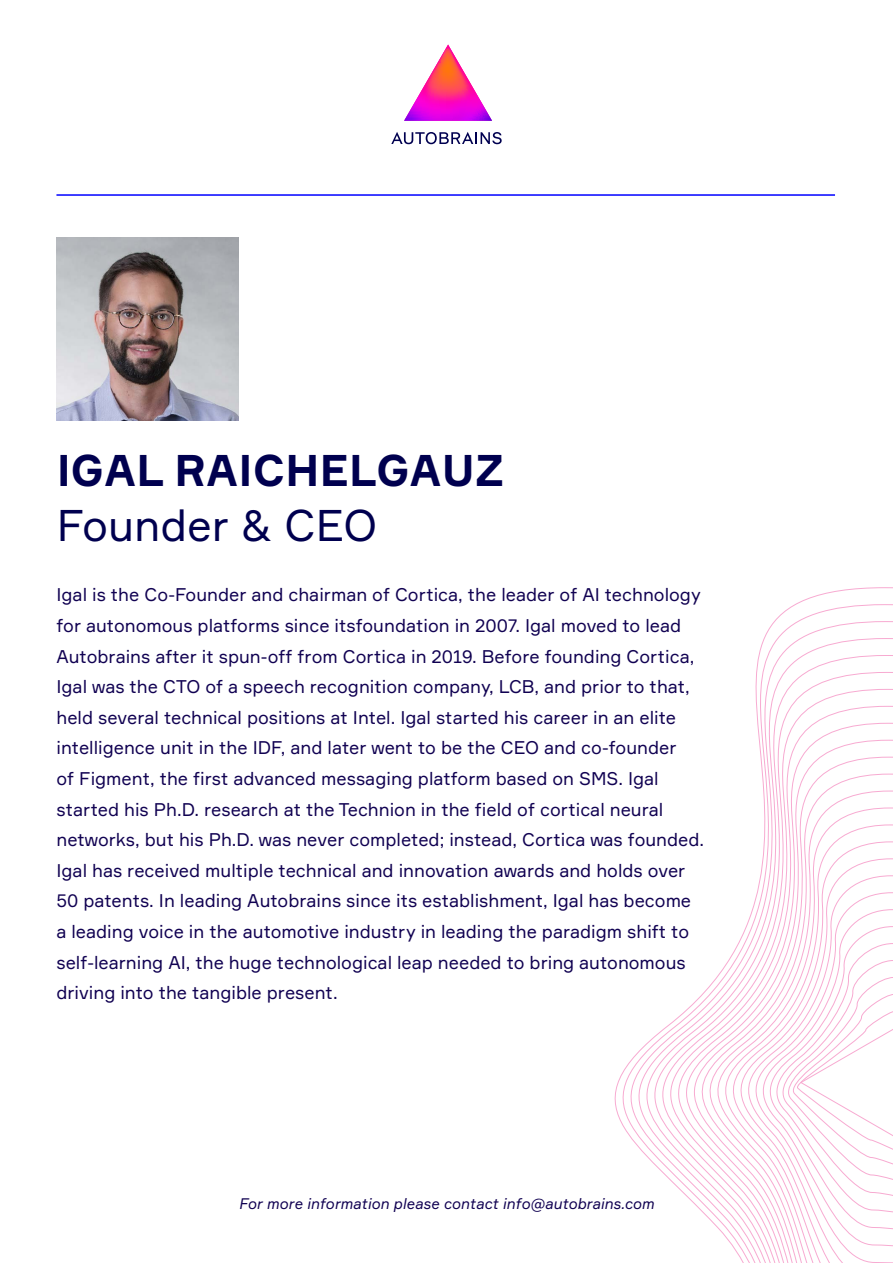
<style>
.page{position:relative;width:893px;height:1263px;background:#fff}
.page>*{position:absolute;margin:0;border:0;box-sizing:border-box;transform-origin:0 0}
.t1{font:700 43.5px "Formular";letter-spacing:.01em;color:#00004f}
.t2{font:43.5px "Formular";color:#00004f}
.t3{font:18px/30.6px "Formular";color:#110252}
.t4{font:italic 15px "Formular";color:#110252}
</style>
<div class="page">
<svg style="left:614px;top:587px;width:279px;height:676px"></svg>
<hr style="left:56px;top:194px;width:779px;height:2px;background:#00f">
<svg style="left:404px;top:45px;width:88px;height:76px"></svg>
<svg style="left:391px;top:132px;width:111px;height:12px"></svg>
<img style="left:56px;top:238px;width:183px;height:182px">
<h1 class="t1" style="left:56px;top:444px;width:449px">IGAL RAICHELGAUZ</h1>
<h1 class="t2" style="left:56px;top:498px;width:322px">Founder &amp; CEO</h1>
<p class="t3" style="left:56px;top:579px;width:649px">Igal is the Co-Founder and chairman of Cortica, the leader of AI technology for autonomous platforms since itsfoundation in 2007. Igal moved to lead Autobrains after it spun-off from Cortica in 2019. Before founding Cortica, Igal was the CTO of a speech recognition company, LCB, and prior to that, held several technical positions at Intel. Igal started his career in an elite intelligence unit in the IDF, and later went to be the CEO and co-founder<br>of Figment, the first advanced messaging platform based on SMS. Igal started his Ph D. . research at the Technion in the field of cortical neural networks, but his Ph D. . was never completed; instead, Cortica was founded.<br>Igal has received multiple technical and innovation awards and holds over 50 patents In. leading Autobrains since its establishment, Igal has become a leading voice in the automotive industry in leading the paradigm shift to self-learning AI, the huge technological leap needed to bring autonomous driving into the tangible present.</p>
<p class="t4" style="left:239px;top:1194px;width:417px">For more information please contact info@autobrains.com</p>
</div>
